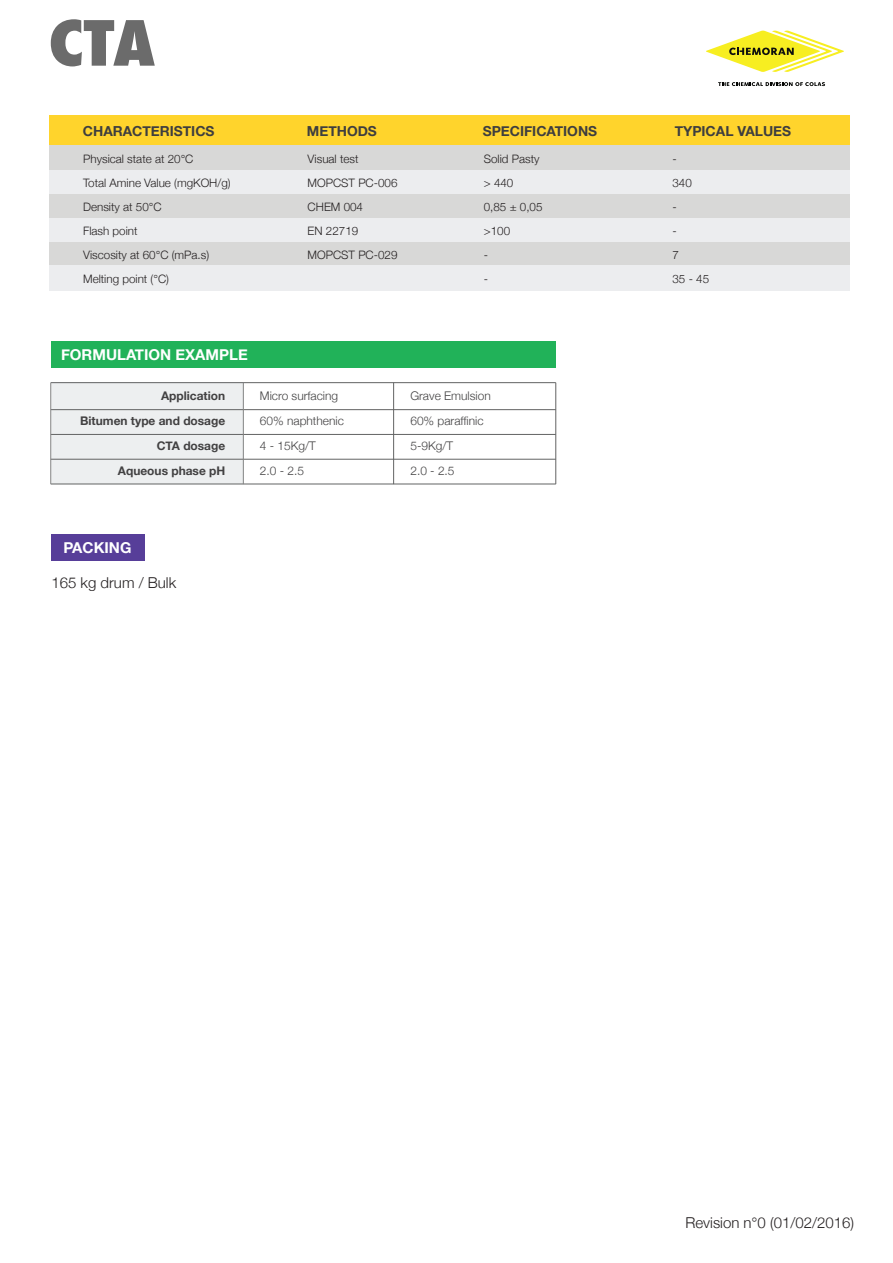
<style>
.page{position:relative;width:893px;height:1263px;background:#fff}
.page>*{position:absolute;margin:0;border:0;box-sizing:border-box;transform-origin:0 0}
.t1{font:800 condensed 60.45px "Futura";color:#6b6b6b;scale:1.16 1}
.t2{font:300 15px "Helvetica Neue";color:#231f20}
.t3{font:700 15px "Helvetica Neue";color:#fff}
.t4{font:700 13.8px "Helvetica Neue";color:#3e3e3f}
.t5{font:300 12px/25px "Helvetica Neue";color:#424142}
.t6{font:700 12px/25px "Helvetica Neue";color:#424142;text-align:right}
.t7{font:300 11.55px/24px "Helvetica Neue";color:#231f20}
</style>
<div class="page">
<div style="left:50px;top:115px;width:800px;height:31px;background:#ffd42c"></div>
<div style="left:50px;top:146px;width:800px;height:143px;background:#d8d8d7"></div>
<div style="left:50px;top:170px;width:800px;height:23px;background:#ecedef"></div>
<div style="left:50px;top:218px;width:800px;height:23px;background:#ecedef"></div>
<div style="left:50px;top:266px;width:800px;height:25px;background:#ecedef"></div>
<svg style="left:706px;top:30px;width:138px;height:42px"></svg>
<svg style="left:718px;top:82px;width:107px;height:4px"></svg>
<div style="left:51px;top:534px;width:94px;height:27px;background:#573e99"></div>
<div style="left:51px;top:383px;width:192px;height:101px;background:#edeff0"></div>
<hr style="left:51px;top:409px;width:505px;height:1px;background:#626363">
<hr style="left:51px;top:382px;width:505px;height:1px;background:#626363">
<hr style="left:51px;top:434px;width:505px;height:1px;background:#626363">
<hr style="left:51px;top:459px;width:505px;height:1px;background:#626363">
<hr style="left:51px;top:484px;width:505px;height:1px;background:#626363">
<hr style="left:243px;top:383px;width:1px;height:101px;background:#848484">
<hr style="left:50px;top:383px;width:1px;height:101px;background:#848484">
<hr style="left:393px;top:383px;width:1px;height:101px;background:#626363">
<hr style="left:555px;top:383px;width:1px;height:101px;background:#626363">
<div style="left:51px;top:341px;width:505px;height:27px;background:#21b259"></div>
<h1 class="t1" style="left:48px;top:2px;width:94px">CTA</h1>
<p class="t4" style="left:83px;top:120px;width:133px">CHARACTERISTICS</p>
<p class="t4" style="left:307px;top:120px;width:72px">METHODS</p>
<p class="t4" style="left:483px;top:120px;width:116px">SPECIFICATIONS</p>
<p class="t4" style="left:675px;top:120px;width:118px">TYPICAL VALUES</p>
<p class="t7" style="left:83px;top:146px;width:149px">Physical state at 20°C<br>Total Amine Value (mgKOH/g)<br>Density at 50°C<br>Flash point<br>Viscosity at 60°C (mPa.s)<br>Melting point (°C)</p>
<p class="t7" style="left:308px;top:146px;width:91px">Visual test<br>MOPCST PC-006<br>CHEM 004<br>EN 22719<br>MOPCST PC-029</p>
<p class="t7" style="left:484px;top:146px;width:60px">Solid Pasty &gt; 440<br>0,85 ± 0,05 &gt;100<br>-<br>-</p>
<p class="t7" style="left:672px;top:146px;width:38px">-<br>340<br>-<br>-<br>7<br>35 - 45</p>
<p class="t3" style="left:61px;top:343px;width:188px">FORMULATION EXAMPLE</p>
<p class="t6" style="left:80px;top:383px;width:147px">Application<br>Bitumen type and dosage<br>CTA dosage<br>Aqueous phase pH</p>
<p class="t5" style="left:260px;top:382px;width:85px">Micro surfacing<br>60% naphthenic<br>4 - 15Kg/T<br>2.0 - 2.5</p>
<p class="t5" style="left:410px;top:382px;width:82px">Grave Emulsion<br>60% paraffinic<br>5-9Kg/T<br>2.0 - 2.5</p>
<p class="t3" style="left:63px;top:536px;width:70px">PACKING</p>
<p class="t2" style="left:51px;top:570px;width:126px">165 kg drum / Bulk</p>
<p class="t2" style="left:685px;top:1210px;width:170px">Revision n°0 (01/02/2016)</p>
</div>
